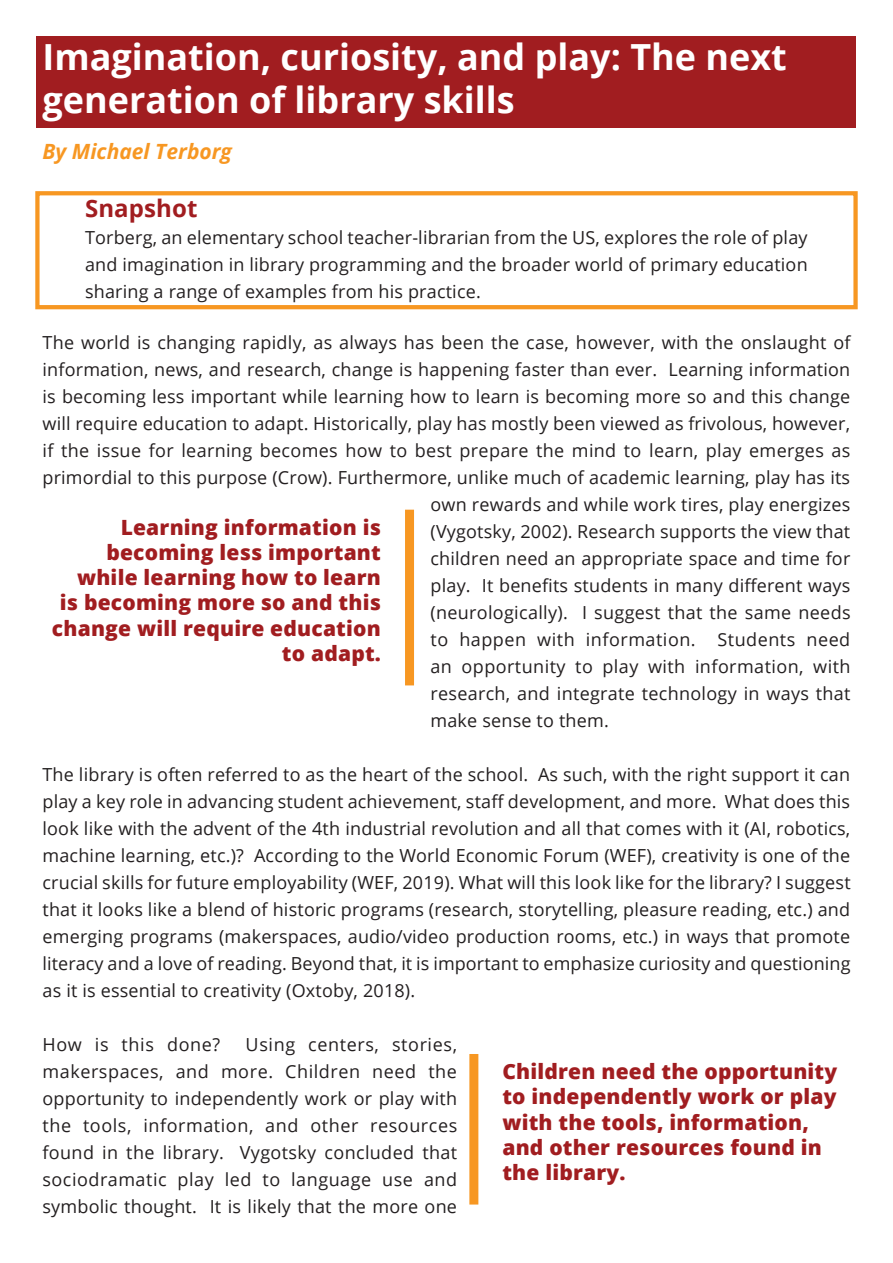
<style>
.page{position:relative;width:893px;height:1263px;background:#fff}
.page>*{position:absolute;margin:0;border:0;box-sizing:border-box;transform-origin:0 0}
.t1{font:700 36px/43.2px "Open Sans";color:#fff}
.Snapshot{font:700 24px "Open Sans";letter-spacing:.005em;color:#a11d20}
.LBreakout{font:800 21px/25.2px "Open Sans";letter-spacing:.01em;color:#a11d20;text-align:right}
.RBreakout{font:800 21px/25.2px "Open Sans";letter-spacing:.01em;color:#a11d20}
.Author{font:italic 700 21px "Open Sans";color:#f79722}
.Snapshot-2{font:18px/27px "Open Sans";letter-spacing:.01em;color:#231f20;text-align:justify}
.Snapshot-3{font:18px "Open Sans";letter-spacing:.03em;color:#231f20}
.Snapshot-4{font:18px "Open Sans";letter-spacing:.035em;color:#231f20}
</style>
<div class="page">
<div style="left:37px;top:37px;width:819px;height:91px;background:#a11d20"></div>
<div style="left:35px;top:191px;width:823px;height:118px;border:4px solid #f79722"></div>
<div style="left:405px;top:510px;width:9px;height:175px;background:#f79722"></div>
<div style="left:469px;top:1054px;width:9px;height:150px;background:#f79722"></div>
<h1 class="t1" style="left:43px;top:34px;width:746px">Imagination, curiosity, and play: The next generation of library skills</h1>
<h5 class="Author" style="left:43px;top:137px;width:191px">By Michael Terborg</h5>
<p class="Snapshot" style="left:85px;top:191px;width:114px">Snapshot</p>
<p class="Snapshot-2" style="left:85px;top:223px;width:724px">Torberg, an elementary school teacher-librarian from the US, explores the role of play and imagination in library programming and the broader world of primary education sharing a range of examples from his practice.</p>
<p class="Snapshot-2" style="left:43px;top:328px;width:810px">The world is changing rapidly, as always has been the case, however, with the onslaught of</p>
<p class="Snapshot-2" style="left:43px;top:355px;width:809px">information, news, and research, change is happening faster than ever. Learning information</p>
<p class="Snapshot-2" style="left:43px;top:382px;width:809px">is becoming less important while learning how to learn is becoming more so and this change</p>
<p class="Snapshot-2" style="left:43px;top:409px;width:809px">will require education to adapt. Historically, play has mostly been viewed as frivolous, however,</p>
<p class="Snapshot-2" style="left:43px;top:436px;width:809px">if the issue for learning becomes how to best prepare the mind to learn, play emerges as</p>
<p class="Snapshot-2" style="left:43px;top:463px;width:809px">primordial to this purpose (Crow). Furthermore, unlike much of academic learning, play has its</p>
<p class="Snapshot-2" style="left:430px;top:490px;width:421px">own rewards and while work tires, play energizes</p>
<p class="Snapshot-2" style="left:430px;top:517px;width:421px">(Vygotsky, 2002). Research supports the view that</p>
<p class="Snapshot-2" style="left:430px;top:544px;width:421px">children need an appropriate space and time for</p>
<p class="Snapshot-2" style="left:430px;top:571px;width:421px">play. It benefits students in many different ways</p>
<p class="Snapshot-2" style="left:430px;top:598px;width:422px">(neurologically). I suggest that the same needs</p>
<p class="Snapshot-3" style="left:430px;top:627px;width:421px">to happen with information. Students need</p>
<p class="Snapshot-2" style="left:430px;top:652px;width:421px">an opportunity to play with information, with</p>
<p class="Snapshot-2" style="left:430px;top:679px;width:422px">research, and integrate technology in ways that</p>
<p class="Snapshot-2" style="left:430px;top:706px;width:180px">make sense to them.</p>
<p class="Snapshot-2" style="left:43px;top:760px;width:810px">The library is often referred to as the heart of the school. As such, with the right support it can play a key role in advancing student achievement, staff development, and more. What does this look like with the advent of the 4th industrial revolution and all that comes with it (AI, robotics, machine learning, etc.)? According to the World Economic Forum (WEF), creativity is one of the crucial skills for future employability (WEF, 2019). What will this look like for the library? I suggest that it looks like a blend of historic programs (research, storytelling, pleasure reading, etc.) and emerging programs (makerspaces, audio/video production rooms, etc.) in ways that promote literacy and a love of reading. Beyond that, it is important to emphasize curiosity and questioning as it is essential to creativity (Oxtoby, 2018).</p>
<p class="Snapshot-4" style="left:43px;top:1032px;width:179px">How is this done?</p>
<p class="LBreakout" style="left:52px;top:513px;width:331px">Learning information is becoming less important while learning how to learn<br>is becoming more so and this change will require education to adapt.</p>
<p class="Snapshot-2" style="left:43px;top:1030px;width:416px;text-indent:203px">Using centers, stories, makerspaces, and more. Children need the opportunity to independently work or play with the tools, information, and other resources found in the library. Vygotsky concluded that sociodramatic play led to language use and symbolic thought. It is likely that the more one</p>
<p class="RBreakout" style="left:502px;top:1058px;width:336px">Children need the opportunity to independently work or play with the tools, information, and other resources found in the library.</p>
</div>
